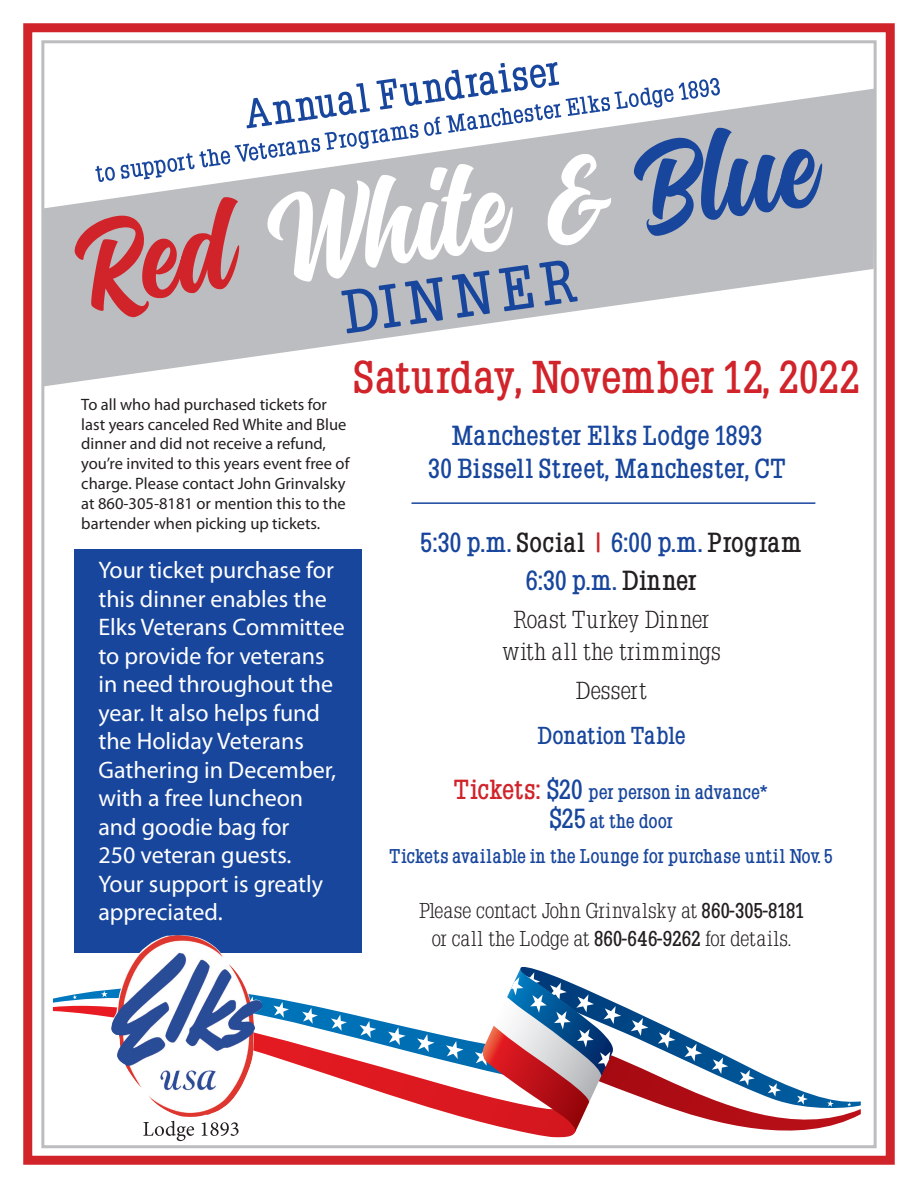
<style>
.page{position:relative;width:918px;height:1188px;background:#fff}
.page>*{position:absolute;margin:0;border:0;box-sizing:border-box;transform-origin:0 0}
.t1{font:700 45px "Napoleon";letter-spacing:.015em;color:#d1232a}
.t2{font:700 27px/38.2px "Napoleon";letter-spacing:.04em;color:#18469d;text-align:center}
.t3{font:24px/28.5px "Myriad Pro";color:#fff}
.t4{font:300 24px/32.2px "Napoleon";color:#231f20;text-align:center}
.t5{font:700 24px "Napoleon";color:#18469d}
.t6{font:300 24px "Napoleon";letter-spacing:.025em;color:#231f20}
.t7{font:300 21px/28.5px "Napoleon";color:#231f20;text-align:center}
.t8{font:700 19.5px/28.5px "Napoleon";color:#18469d;text-align:center}
.t9{font:16.5px/19.8px "Myriad Pro";color:#231f20}
.s1{color:#231f20}
.s2{color:#d1232a}
.s3{font-size:27px;color:#d1232a}
.s4{font-size:27px}
.s5{font-weight:700}
</style>
<div class="page">
<div style="left:75px;top:549px;width:287px;height:404px;background:#18469d"></div>
<svg style="left:45px;top:89px;width:828px;height:297px"></svg>
<svg style="left:95px;top:78px;width:625px;height:104px"></svg>
<svg style="left:247px;top:62px;width:312px;height:66px"></svg>
<div style="left:23px;top:23px;width:872px;height:1142px;border:9px solid #d1232a"></div>
<svg style="left:341px;top:282px;width:237px;height:51px;background:#9da9c0"></svg>
<svg style="left:634px;top:128px;width:188px;height:108px;background:#7e90b2"></svg>
<svg style="left:267px;top:154px;width:344px;height:128px;fill:#bcbdc0"></svg>
<svg style="left:75px;top:197px;width:164px;height:120px;background:#c4868a"></svg>
<img style="left:130px;top:935px;width:103px;height:33px">
<svg style="left:53px;top:968px;width:808px;height:179px"></svg>
<hr style="left:411px;top:502px;width:404px;height:2px;background:#18469d">
<h1 class="t1" style="left:354px;top:352px;width:507px">Saturday, November 12, 2022</h1>
<p class="t2" style="left:429px;top:420px;width:357px;line-height:32.4px">Manchester Elks Lodge 1893<br>30 Bissell Street, Manchester, CT</p>
<p class="t9" style="left:81px;top:394px;width:270px">To all who had purchased tickets for last years canceled Red White and Blue dinner and did not receive a refund, you’re invited to this years event free of charge. Please contact John Grinvalsky at 860-305-8181 or mention this to the bartender when picking up tickets.</p>
<p class="t2" style="left:421px;top:523px;width:382px">5:30 p.m. <span class="s1">Social</span> <span class="s2">|</span> 6:00 p.m. <span class="s1">Program<br></span>6:30 p.m. <span class="s1">Dinner</span></p>
<p class="t4" style="left:502px;top:603px;width:220px">Roast Turkey Dinner with all the trimmings</p>
<p class="t6" style="left:576px;top:677px;width:73px">Dessert</p>
<p class="t5" style="left:537px;top:722px;width:150px">Donation Table</p>
<p class="t8" style="left:455px;top:778px;width:314px"><span class="s3">Tickets:</span> <span class="s4">$20</span> per person in advance* <span class="s4">$25</span> at the door</p>
<p class="t8" style="left:390px;top:842px;width:444px">Tickets available in the Lounge for purchase until Nov. 5</p>
<p class="t7" style="left:419px;top:896px;width:386px">Please contact John Grinvalsky at <span class="s5">860-305-8181 </span>or call the Lodge at <span class="s5">860-646-9262</span> for details.</p>
<p class="t3" style="left:98px;top:556px;width:248px">Your ticket purchase for this dinner enables the<br>Elks Veterans Committee to provide for veterans in need throughout the year. It also helps fund the Holiday Veterans<br>Gathering in December, with a free luncheon and goodie bag for<br>250 veteran guests.<br>Your support is greatly appreciated.</p>
</div>
